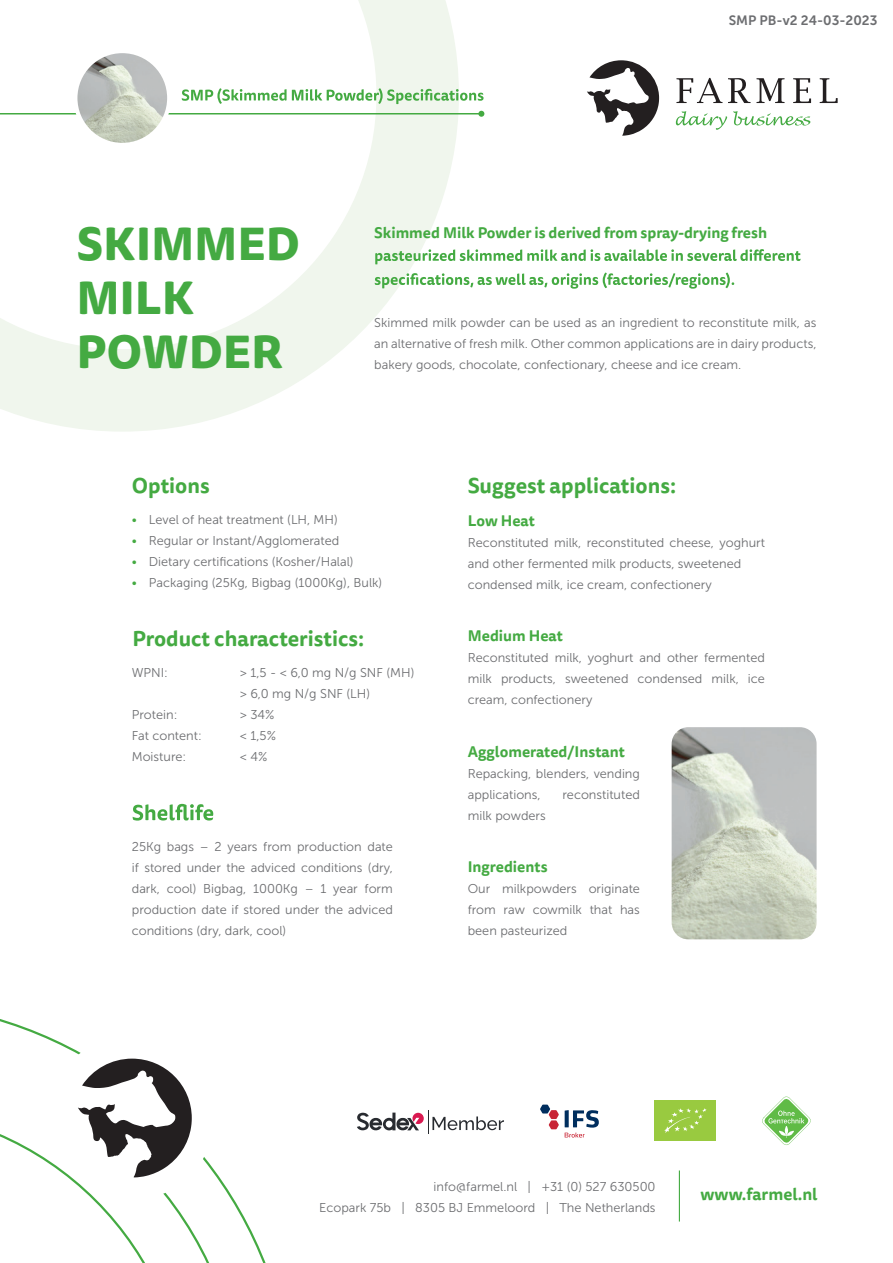
<style>
.page{position:relative;width:893px;height:1263px;background:#fff}
.page>*{position:absolute;margin:0;border:0;box-sizing:border-box;transform-origin:0 0}
.t1{font:800 45px/54px "Tisa Sans Pro";letter-spacing:.01em;color:#44aa42}
.t2{font:700 21px "Tisa Sans Pro";color:#44aa42}
.t3{font:700 16.5px "Tisa Sans Pro";color:#44aa42}
.t4{font:700 15px "Tisa Sans Pro";color:#44aa42}
.t5{font:13.5px "Museo Sans 700";color:#6c6d70}
.t6{font:12.75px/21px "Museo Sans 300";color:#6c6d70;text-align:justify}
.s1{color:#44aa42}
</style>
<div class="page">
<svg style="left:0;top:1019px;width:266px;height:244px"></svg>
<div style="left:48px;top:1036px;width:166px;height:164px;background:#fff;border-radius:50%"></div>
<svg style="left:0;top:1058px;width:245px;height:205px"></svg>
<svg style="left:587px;top:60px;width:72px;height:76px"></svg>
<svg style="left:676px;top:78px;width:162px;height:25px"></svg>
<svg style="left:676px;top:111px;width:51px;height:19px"></svg>
<svg style="left:733px;top:111px;width:77px;height:15px"></svg>
<div style="left:654px;top:1100px;width:62px;height:41px;background:#99ca40"></div>
<svg style="left:664px;top:1108px;width:43px;height:25px"></svg>
<svg style="left:540px;top:1104px;width:19px;height:25px"></svg>
<svg style="left:565px;top:1110px;width:34px;height:27px"></svg>
<svg style="left:762px;top:1096px;width:49px;height:49px"></svg>
<svg style="left:357px;top:1110px;width:147px;height:23px"></svg>
<hr style="left:679px;top:1170px;width:1px;height:51px;background:#44aa42">
<svg style="left:0;top:0;width:459px;height:432px"></svg>
<svg style="left:375px;top:249px;width:426px;height:15px"></svg>
<svg style="left:375px;top:272px;width:359px;height:17px"></svg>
<svg style="left:182px;top:88px;width:302px;height:16px"></svg>
<hr style="left:0;top:113px;width:481px;height:1px;background:#44aa42">
<svg style="left:478px;top:111px;width:6px;height:6px"></svg>
<svg style="left:133px;top:804px;width:80px;height:16px"></svg>
<img style="left:75px;top:51px;width:94px;height:94px;border-radius:47px">
<div style="left:73px;top:49px;width:98px;height:98px;border:4px solid #fff;border-radius:50%"></div>
<img style="left:672px;top:727px;width:145px;height:212px">
<p class="t5" style="left:729px;top:13px;width:150px">SMP PB-v2 24-03-2023</p>
<h1 class="t1" style="left:77px;top:217px;width:224px">SKIMMED<br>MILK<br>POWDER</h1>
<p class="t4" style="left:374px;top:222px;width:394px">Skimmed Milk Powder is derived from spray-drying fresh</p>
<p class="t6" style="left:374px;top:312px;width:444px">Skimmed milk powder can be used as an ingredient to reconstitute milk, as an alternative of fresh milk. Other common applications are in dairy products, bakery goods, chocolate, confectionary, cheese and ice cream.</p>
<h2 class="t2" style="left:132px;top:470px;width:79px">Options</h2>
<p class="t6" style="left:132px;top:509px;width:207px"><span class="s1">•</span> Level of heat treatment (LH, MH)</p>
<p class="t6" style="left:132px;top:530px;width:209px"><span class="s1">•</span> Regular or Instant/Agglomerated</p>
<p class="t6" style="left:132px;top:551px;width:223px"><span class="s1">•</span> Dietary certifications (Kosher/Halal)</p>
<p class="t6" style="left:132px;top:572px;width:252px"><span class="s1">•</span> Packaging (25Kg, Bigbag (1000Kg), Bulk)</p>
<h2 class="t2" style="left:132px;top:623px;width:234px">Product characteristics:</h2>
<p class="t6" style="left:132px;top:662px;width:38px">WPNI:</p>
<p class="t6" style="left:240px;top:662px;width:176px">&gt; 1,5 - &lt; 6,0 mg N/g SNF (MH) &gt; 6,0 mg N/g SNF (LH)</p>
<p class="t6" style="left:132px;top:704px;width:47px">Protein:</p>
<p class="t6" style="left:240px;top:704px;width:36px">&gt; 34%</p>
<p class="t6" style="left:132px;top:725px;width:72px">Fat content:</p>
<p class="t6" style="left:240px;top:725px;width:38px">&lt; 1,5%</p>
<p class="t6" style="left:132px;top:746px;width:56px">Moisture:</p>
<p class="t6" style="left:240px;top:746px;width:29px">&lt; 4%</p>
<p class="t6" style="left:132px;top:836px;width:263px">25Kg bags – 2 years from production date if stored under the adviced conditions (dry, dark, cool) Bigbag, 1000Kg – 1 year form production date if stored under the adviced conditions (dry, dark, cool)</p>
<h2 class="t2" style="left:468px;top:470px;width:210px">Suggest applications:</h2>
<p class="t4" style="left:468px;top:509px;width:69px">Low Heat</p>
<p class="t6" style="left:468px;top:532px;width:299px;text-align:left">Reconstituted milk, reconstituted cheese, yoghurt and other fermented milk products, sweetened condensed milk, ice cream, confectionery</p>
<p class="t4" style="left:468px;top:625px;width:97px">Medium Heat</p>
<p class="t6" style="left:468px;top:647px;width:299px">Reconstituted milk, yoghurt and other fermented milk products, sweetened condensed milk, ice cream, confectionery</p>
<p class="t4" style="left:468px;top:740px;width:159px">Agglomerated/Instant</p>
<p class="t6" style="left:468px;top:763px;width:174px">Repacking, blenders, vending applications,</p>
<p class="t6" style="left:562px;top:784px;width:79px">reconstituted</p>
<p class="t6" style="left:468px;top:805px;width:80px">milk powders</p>
<p class="t4" style="left:468px;top:856px;width:81px">Ingredients</p>
<p class="t6" style="left:468px;top:878px;width:174px">Our milkpowders originate from raw cowmilk that has been pasteurized</p>
<p class="t6" style="left:319px;top:1176px;width:338px;text-align:right">info@farmel.nl | +31 (0) 527 630500<br>Ecopark 75b | 8305 BJ Emmeloord | The Netherlands</p>
<p class="t3" style="left:700px;top:1182px;width:119px">www.farmel.nl</p>
</div>
